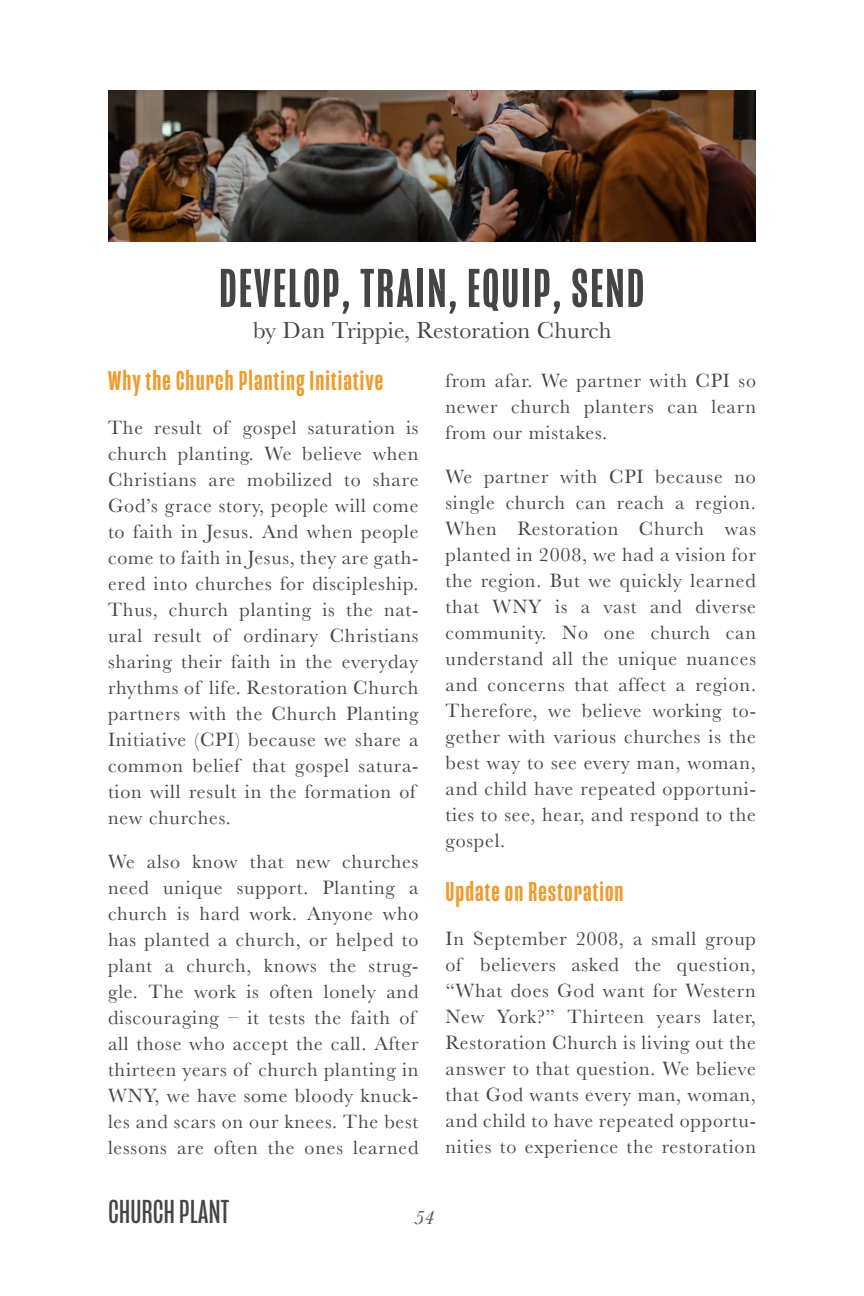
<style>
.page{position:relative;width:864px;height:1296px;background:#fff}
.page>*{position:absolute;margin:0;border:0;box-sizing:border-box;transform-origin:0 0}
.t1{font:500 56px "Mongoose";letter-spacing:.04em;color:#464543}
.t2{font:34px "Mongoose";letter-spacing:.01em;color:#464543}
.KC_Body_Copy{font:500 28px "Mongoose";letter-spacing:.04em;color:#f09a2b}
.t3{font:24px "Baskerville";letter-spacing:.01em;color:#464543}
.KC_Body_Copy-2{font:20px/26px "Baskerville";letter-spacing:.04em;color:#464543;text-align:justify}
.t4{font:italic 20px "Baskerville";color:#464543}
</style>
<div class="page">
<img style="left:108px;top:90px;width:648px;height:152px">
<p class="t1" style="left:219px;top:256px;width:426px">DEVELOP, TRAIN, EQUIP, SEND</p>
<p class="t3" style="left:253px;top:315px;width:360px">by Dan Trippie, Restoration Church</p>
<p class="KC_Body_Copy" style="left:108px;top:364px;width:277px">Why the Church Planting Initiative</p>
<p class="KC_Body_Copy-2" style="left:108px;top:414px;width:312px;text-align:left">The result of gospel saturation is church planting. We believe when Christians are mobilized to share God’s grace story, people will come to faith in Jesus. And when people come to faith in Jesus, they are gath&shy;ered into churches for discipleship.<br>Thus, church planting is the nat&shy;ural result of ordinary Christians sharing their faith in the everyday rhythms of life. Restoration Church partners with the Church Planting Initiative (CPI) because we share a common belief that gospel satura&shy;tion will result in the formation of new churches.</p>
<p class="KC_Body_Copy-2" style="left:108px;top:848px;width:312px;text-align:left">We also know that new churches need unique support. Planting a church is hard work. Anyone who has planted a church, or helped to plant a church, knows the strug&shy;gle. The work is often lonely and discouraging – it tests the faith of all those who accept the call. After thirteen years of church planting in<br>WNY, we have some bloody knuck&shy;les and scars on our knees. The best lessons are often the ones learned</p>
<p class="KC_Body_Copy-2" style="left:446px;top:367px;width:312px">from afar. We partner with CPI so newer church planters can learn from our mistakes.</p>
<p class="KC_Body_Copy-2" style="left:446px;top:463px;width:312px">We partner with CPI because no single church can reach a region.<br>When Restoration Church was planted in 2008, we had a vision for the region. But we quickly learned that WNY is a vast and diverse community. No one church can understand all the unique nuances and concerns that affect a region.<br>Therefore, we believe working to&shy;gether with various churches is the best way to see every man, woman, and child have repeated opportuni&shy;ties to see, hear, and respond to the gospel.</p>
<p class="KC_Body_Copy" style="left:446px;top:875px;width:180px">Update on Restoration</p>
<p class="KC_Body_Copy-2" style="left:446px;top:925px;width:312px">In September 2008, a small group of believers asked the question, “What does God want for Western New York?” Thirteen years later, Restoration Church is living out the answer to that question. We believe that God wants every man, woman, and child to have repeated opportu&shy;nities to experience the restoration</p>
<p class="t2" style="left:109px;top:1192px;width:122px">CHURCH PLANT</p>
<p class="t4" style="left:414px;top:1204px;width:21px">54</p>
</div>
